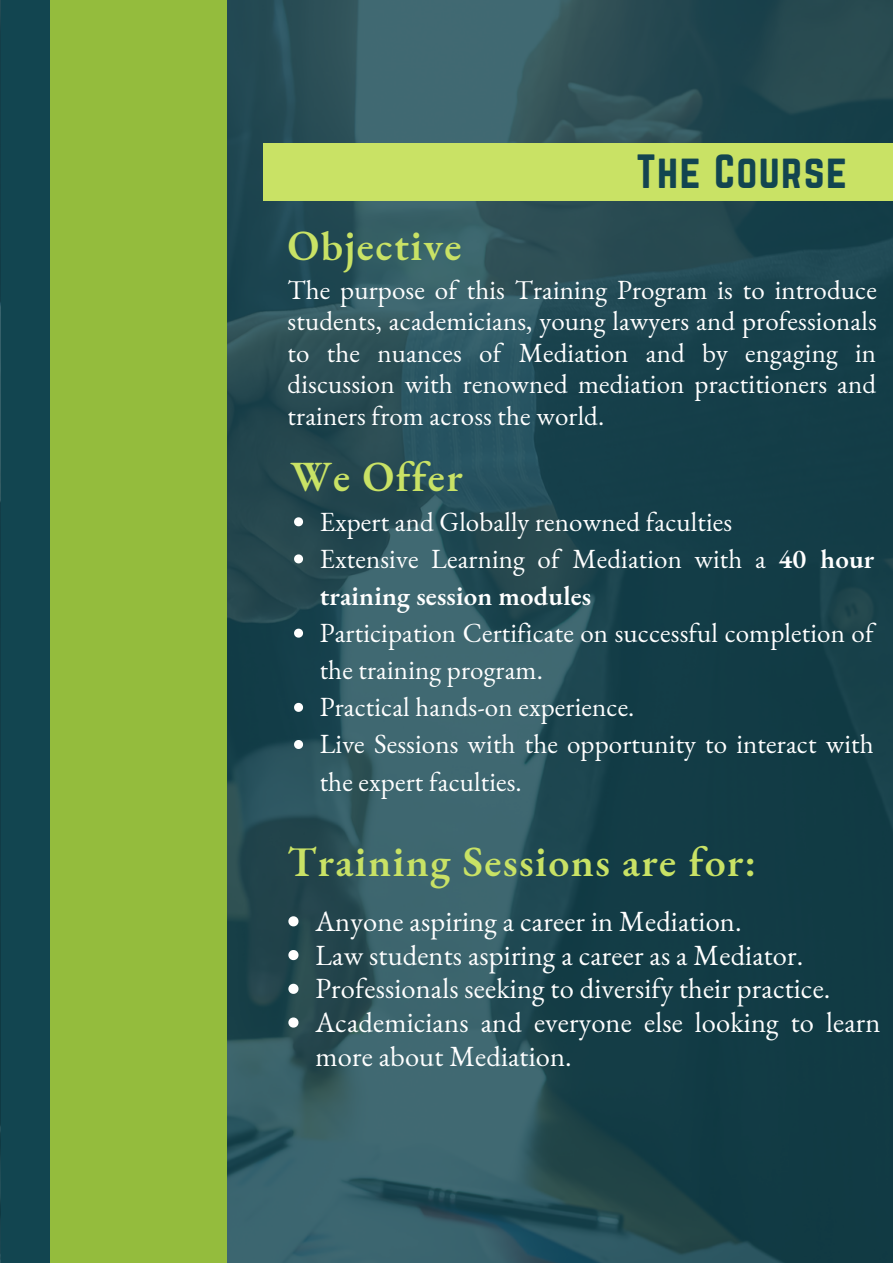
<style>
.page{position:relative;width:893px;height:1264px;background:#fff}
.page>*{position:absolute;margin:0;border:0;box-sizing:border-box;transform-origin:0 0}
.t1{font:600 42px "EB Garamond";letter-spacing:.035em;color:#c9e265}
.t2{font:42px "Norwester";letter-spacing:.035em;color:#124550}
.t3{font:28.5px/33.8px "EB Garamond";letter-spacing:.005em;color:#fff}
.t4{font:27px/37px "EB Garamond";letter-spacing:.005em;color:#fff}
.s1{font-weight:600}
</style>
<div class="page">
<img style="left:0;top:0;width:892px;height:1262px">
<div style="left:263px;top:143px;width:629px;height:58px;background:#c9e265"></div>
<div style="left:1px;top:0;width:89px;height:1262px;background:#124550"></div>
<div style="left:51px;top:0;width:176px;height:1262px;background:#94bc3d"></div>
<svg style="left:294px;top:517px;width:9px;height:9px"></svg>
<svg style="left:294px;top:554px;width:9px;height:9px"></svg>
<svg style="left:294px;top:628px;width:9px;height:9px"></svg>
<svg style="left:294px;top:703px;width:9px;height:9px"></svg>
<svg style="left:294px;top:740px;width:9px;height:9px"></svg>
<svg style="left:288px;top:916px;width:10px;height:10px"></svg>
<svg style="left:288px;top:950px;width:10px;height:10px"></svg>
<svg style="left:288px;top:983px;width:10px;height:10px"></svg>
<svg style="left:288px;top:1017px;width:10px;height:10px"></svg>
<h1 class="t1" style="left:287px;top:218px;width:176px">Objective</h1>
<h1 class="t2" style="left:636px;top:146px;width:212px">The Course</h1>
<p class="t4" style="left:287px;top:274px;width:590px;line-height:31.5px;text-align:justify">The purpose of this Training Program is to introduce students, academicians, young lawyers and professionals to the nuances of Mediation and by engaging in discussion with renowned mediation practitioners and trainers from across the world.</p>
<h1 class="t1" style="left:290px;top:449px;width:174px">We Offer</h1>
<p class="t4" style="left:320px;top:502px;width:556px">Expert and Globally renowned faculties<br>Extensive Learning of Mediation with a <span class="s1">40 hour training session modules</span></p>
<p class="t4" style="left:320px;top:614px;width:555px">Participation Certificate on successful completion of the training program.<br>Practical hands-on experience.<br>Live Sessions with the opportunity to interact with the expert faculties.</p>
<h1 class="t1" style="left:287px;top:833px;width:470px">Training Sessions are for:</h1>
<p class="t3" style="left:315px;top:903px;width:566px">Anyone aspiring a career in Mediation.<br>Law students aspiring a career as a Mediator.<br>Professionals seeking to diversify their practice.<br>Academicians and everyone else looking to learn more about Mediation.</p>
</div>
